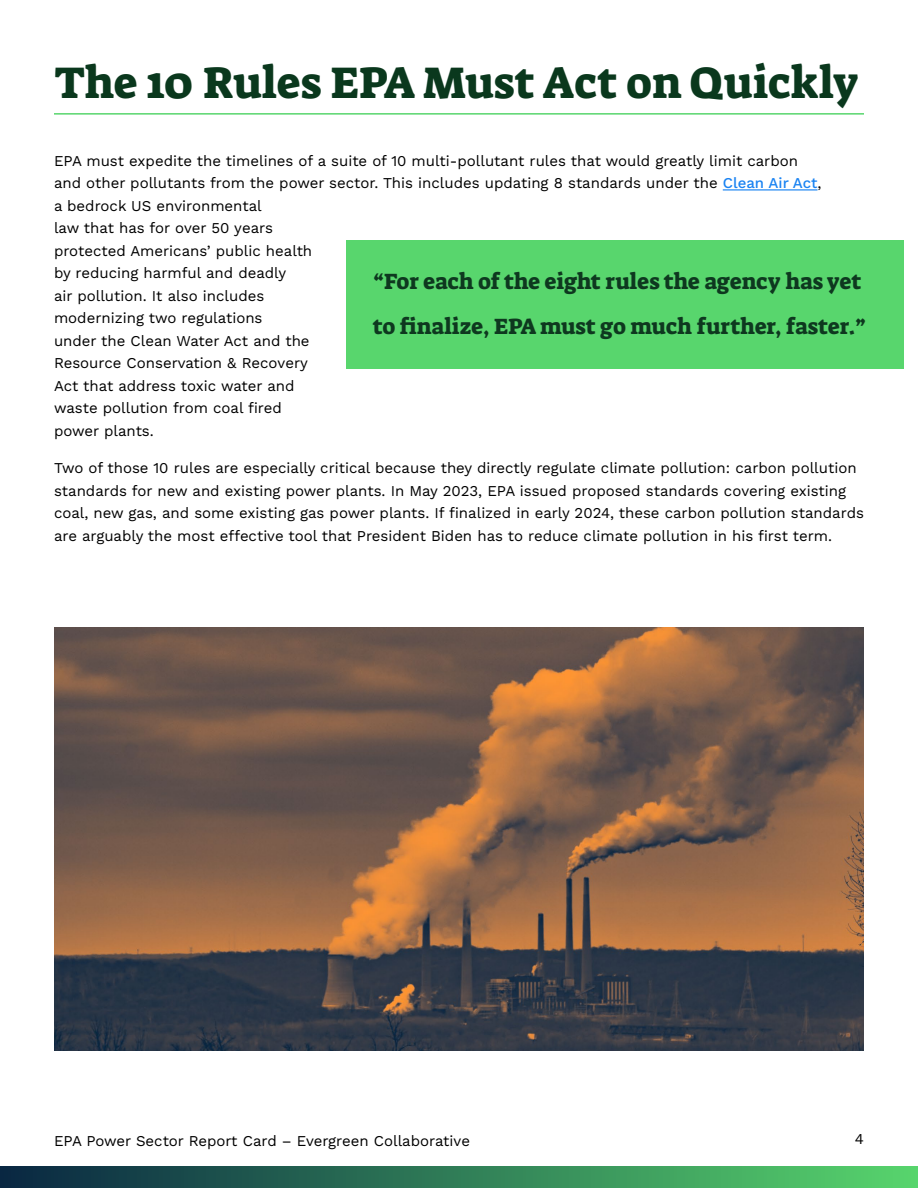
<style>
.page{position:relative;width:918px;height:1188px;background:#fff}
.page>*{position:absolute;margin:0;border:0;box-sizing:border-box;transform-origin:0 0}
.t1{font:45px "Suez One";color:#0a381d}
.t2{font:22.5px/45px "Suez One";color:#0e381f}
.t3{font:15px/22.5px "Work Sans";color:#000}
.s1{color:#1a83f2}
</style>
<div class="page">
<div style="left:0;top:1166px;width:918px;height:22px;background:linear-gradient(to right,#092742,#57d56d)"></div>
<hr style="left:54px;top:113px;width:810px;height:2px;background:#58d66d">
<hr style="left:723px;top:189px;width:95px;height:1px;background:#1a83f2">
<div style="left:346px;top:240px;width:558px;height:129px;background:#58d66d"></div>
<img style="left:54px;top:627px;width:810px;height:424px">
<h1 class="t1" style="left:54px;top:54px;width:806px">The 10 Rules EPA Must Act on Quickly</h1>
<p class="t3" style="left:54px;top:149px;width:769px">EPA must expedite the timelines of a suite of 10 multi-pollutant rules that would greatly limit carbon and other pollutants from the power sector. This includes updating 8 standards under the <span class="s1">Clean Air Act</span>, a bedrock US environmental<br>law that has for over 50 years<br>protected Americans’ public health<br>by reducing harmful and deadly<br>air pollution. It also includes<br>modernizing two regulations<br>under the Clean Water Act and the<br>Resource Conservation &amp; Recovery<br>Act that address toxic water and<br>waste pollution from coal fired<br>power plants.</p>
<p class="t3" style="left:54px;top:456px;width:812px">Two of those 10 rules are especially critical because they directly regulate climate pollution: carbon pollution standards for new and existing power plants. In May 2023, EPA issued proposed standards covering existing coal, new gas, and some existing gas power plants. If finalized in early 2024, these carbon pollution standards are arguably the most effective tool that President Biden has to reduce climate pollution in his first term.</p>
<h2 class="t2" style="left:374px;top:259px;width:494px">“For each of the eight rules the agency has yet to finalize, EPA must go much further, faster.”</h2>
<p class="t3" style="left:54px;top:1129px;width:418px">EPA Power Sector Report Card – Evergreen Collaborative</p>
<p class="t3" style="left:855px;top:1127px;width:11px">4</p>
</div>
